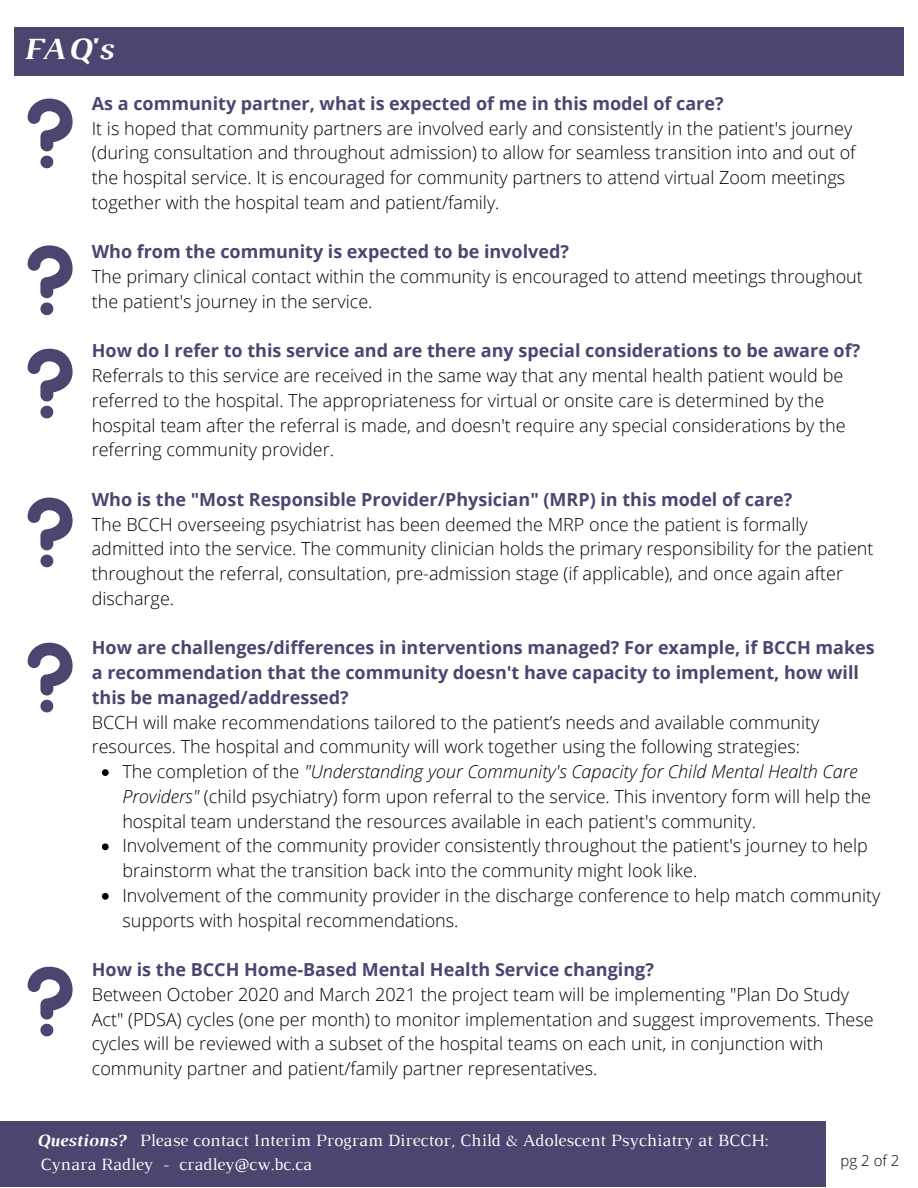
<style>
.page{position:relative;width:918px;height:1188px;background:#fff}
.page>*{position:absolute;margin:0;border:0;box-sizing:border-box;transform-origin:0 0}
.t1{font:italic 700 31.5px "Luthier";color:#fff}
.t2{font:300 18px/24.8px "Open Sans";color:#000}
.t3{font:700 18px/24.8px "Open Sans";color:#4e4470}
.t4{font:17.55px/24.2px "Luthier";color:#fff}
.t5{font:300 15px "Open Sans";letter-spacing:.26em;color:#000}
.s1{font-style:italic}
.s2{font-weight:700;font-style:italic}
</style>
<div class="page">
<div style="left:14px;top:27px;width:890px;height:48px;background:#4e4470"></div>
<svg style="left:102px;top:769px;width:7px;height:7px"></svg>
<svg style="left:102px;top:843px;width:7px;height:7px"></svg>
<svg style="left:102px;top:893px;width:7px;height:7px"></svg>
<div style="left:0;top:1121px;width:826px;height:65px;background:#4e4470"></div>
<svg style="left:28px;top:99px;width:45px;height:69px"></svg>
<svg style="left:28px;top:349px;width:45px;height:69px"></svg>
<svg style="left:28px;top:245px;width:45px;height:70px"></svg>
<svg style="left:28px;top:498px;width:45px;height:69px"></svg>
<svg style="left:28px;top:643px;width:45px;height:69px"></svg>
<svg style="left:28px;top:967px;width:45px;height:69px"></svg>
<p class="t1" style="left:22px;top:37px;width:91px">FAQ's</p>
<p class="t3" style="left:92px;top:91px;width:633px">As a community partner, what is expected of me in this model of care?</p>
<p class="t2" style="left:92px;top:115px;width:765px">It is hoped that community partners are involved early and consistently in the patient's journey (during consultation and throughout admission) to allow for seamless transition into and out of the hospital service. It is encouraged for community partners to attend virtual Zoom meetings together with the hospital team and patient/family.</p>
<p class="t3" style="left:92px;top:239px;width:479px">Who from the community is expected to be involved?</p>
<p class="t2" style="left:92px;top:264px;width:773px">The primary clinical contact within the community is encouraged to attend meetings throughout the patient's journey in the service.</p>
<p class="t3" style="left:92px;top:338px;width:770px">How do I refer to this service and are there any special considerations to be aware of?</p>
<p class="t2" style="left:92px;top:363px;width:755px">Referrals to this service are received in the same way that any mental health patient would be referred to the hospital. The appropriateness for virtual or onsite care is determined by the hospital team after the referral is made, and doesn't require any special considerations by the referring community provider.</p>
<p class="t3" style="left:92px;top:487px;width:702px">Who is the "Most Responsible Provider/Physician" (MRP) in this model of care?</p>
<p class="t2" style="left:92px;top:511px;width:783px">The BCCH overseeing psychiatrist has been deemed the MRP once the patient is formally admitted into the service. The community clinician holds the primary responsibility for the patient throughout the referral, consultation, pre-admission stage (if applicable), and once again after discharge.</p>
<p class="t3" style="left:92px;top:635px;width:784px">How are challenges/differences in interventions managed? For example, if BCCH makes a recommendation that the community doesn't have capacity to implement, how will this be managed/addressed?</p>
<p class="t2" style="left:92px;top:709px;width:729px">BCCH will make recommendations tailored to the patient’s needs and available community resources. The hospital and community will work together using the following strategies:</p>
<p class="t2" style="left:122px;top:759px;width:750px">The completion of the <span class="s1">"Understanding your Community's Capacity for Child Mental Health Care<br>Providers"</span> (child psychiatry) form upon referral to the service. This inventory form will help the hospital team understand the resources available in each patient's community.</p>
<p class="t2" style="left:122px;top:833px;width:747px">Involvement of the community provider consistently throughout the patient's journey to help brainstorm what the transition back into the community might look like.</p>
<p class="t2" style="left:122px;top:883px;width:759px">Involvement of the community provider in the discharge conference to help match community supports with hospital recommendations.</p>
<p class="t3" style="left:92px;top:957px;width:564px">How is the BCCH Home-Based Mental Health Service changing?</p>
<p class="t2" style="left:92px;top:982px;width:783px">Between October 2020 and March 2021 the project team will be implementing "Plan Do Study Act" (PDSA) cycles (one per month) to monitor implementation and suggest improvements. These cycles will be reviewed with a subset of the hospital teams on each unit, in conjunction with community partner and patient/family partner representatives.</p>
<p class="t4" style="left:36px;top:1129px;width:734px"><span class="s2">Questions?</span> Please contact Interim Program Director, Child &amp; Adolescent Psychiatry at BCCH:<br>Cynara Radley - cradley@cw.bc.ca</p>
<p class="t5" style="left:841px;top:1150px;width:60px">pg2of2</p>
</div>
